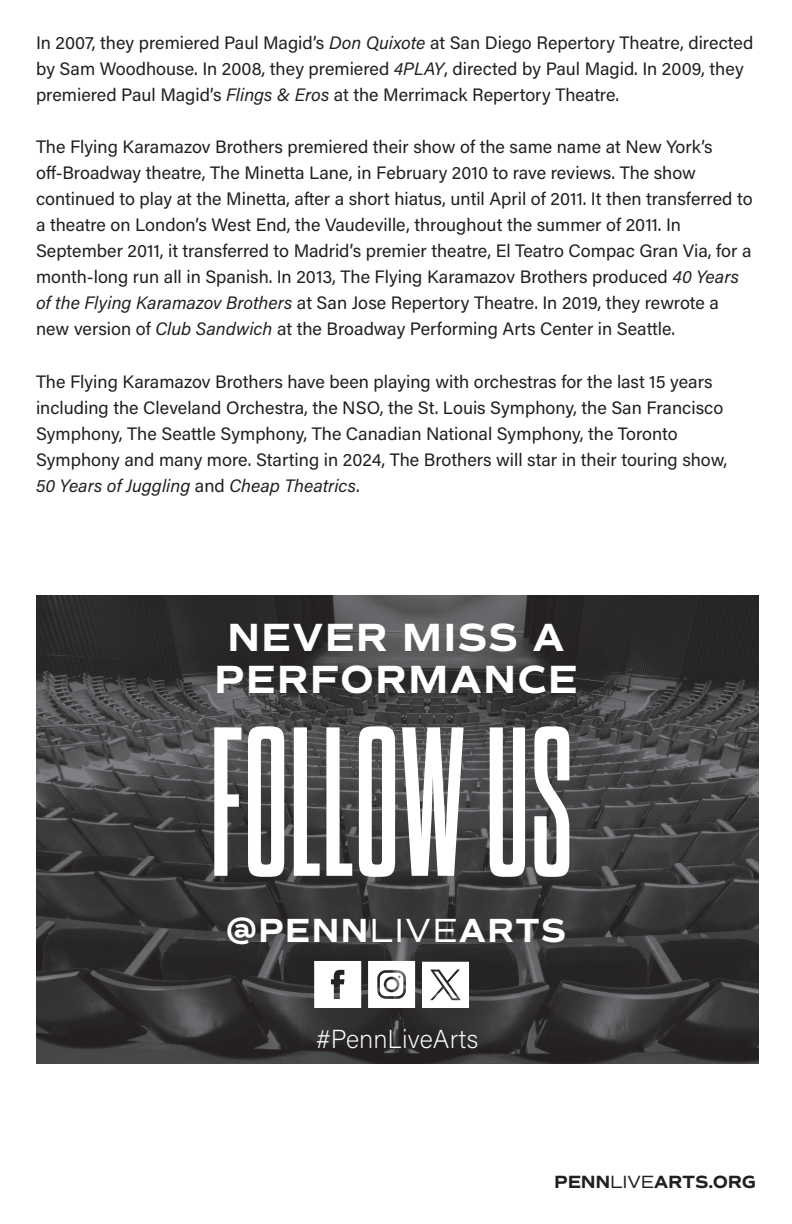
<style>
.page{position:relative;width:792px;height:1224px;background:#fff}
.page>*{position:absolute;margin:0;border:0;box-sizing:border-box;transform-origin:0 0}
.t1{font:700 212px "Dharma Gothic C";letter-spacing:.01em;color:#fff}
.t2{font:700 40px "Commuters Sans";letter-spacing:.025em;color:#fff}
.t3{font:700 34px "Commuters Sans";letter-spacing:.025em;color:#fff}
.t4{font:200 26px "Acumin Pro";color:#fff}
.t5{font:18px/26px "Acumin Pro";color:#231f20}
.t6{font:700 18px "Commuters Sans";letter-spacing:-.02em;color:#231f20}
.s1{font-style:italic}
.s2{font-weight:400}
</style>
<div class="page">
<img style="left:36px;top:595px;width:723px;height:468px">
<div style="left:314px;top:1025px;width:180px;height:39px;background:#231f20;opacity:.75"></div>
<svg style="left:422px;top:962px;width:47px;height:46px"></svg>
<svg style="left:314px;top:961px;width:47px;height:47px"></svg>
<svg style="left:368px;top:961px;width:47px;height:47px"></svg>
<p class="t5" style="left:36px;top:29px;width:719px">In 2007, they premiered Paul Magid’s <span class="s1">Don Quixote</span> at San Diego Repertory Theatre, directed by Sam Woodhouse. In 2008, they premiered <span class="s1">4PLAY</span>, directed by Paul Magid. In 2009, they premiered Paul Magid’s <span class="s1">Flings &amp; Eros</span> at the Merrimack Repertory Theatre.</p>
<p class="t5" style="left:36px;top:133px;width:718px">The Flying Karamazov Brothers premiered their show of the same name at New York’s off-Broadway theatre, The Minetta Lane, in February 2010 to rave reviews. The show continued to play at the Minetta, after a short hiatus, until April of 2011. It then transferred to a theatre on London’s West End, the Vaudeville, throughout the summer of 2011. In September 2011, it transferred to Madrid’s premier theatre, El Teatro Compac Gran Via, for a month-long run all in Spanish. In 2013, The Flying Karamazov Brothers produced <span class="s1">40 Years of the Flying Karamazov Brothers</span> at San Jose Repertory Theatre. In 2019, they rewrote a new version of <span class="s1">Club Sandwich</span> at the Broadway Performing Arts Center in Seattle.</p>
<p class="t5" style="left:36px;top:368px;width:693px">The Flying Karamazov Brothers have been playing with orchestras for the last 15 years including the Cleveland Orchestra, the NSO, the St. Louis Symphony, the San Francisco Symphony, The Seattle Symphony, The Canadian National Symphony, the Toronto Symphony and many more. Starting in 2024, The Brothers will star in their touring show, <span class="s1">50 Years of Juggling</span> and <span class="s1">Cheap Theatrics</span>.</p>
<p class="t2" style="left:227px;top:612px;width:339px">NEVER MISS A</p>
<p class="t2" style="left:214px;top:654px;width:365px">PERFORMANCE</p>
<p class="t1" style="left:210px;top:707px;width:364px">FOLLOW US</p>
<p class="t3" style="left:226px;top:910px;width:342px">@PENN<span class="s2">LIVE</span>ARTS</p>
<p class="t4" style="left:316px;top:1021px;width:164px">#PennLiveArts</p>
<p class="t6" style="left:554px;top:1171px;width:203px">PENN<span class="s2">LIVE</span>ARTS.ORG</p>
</div>
